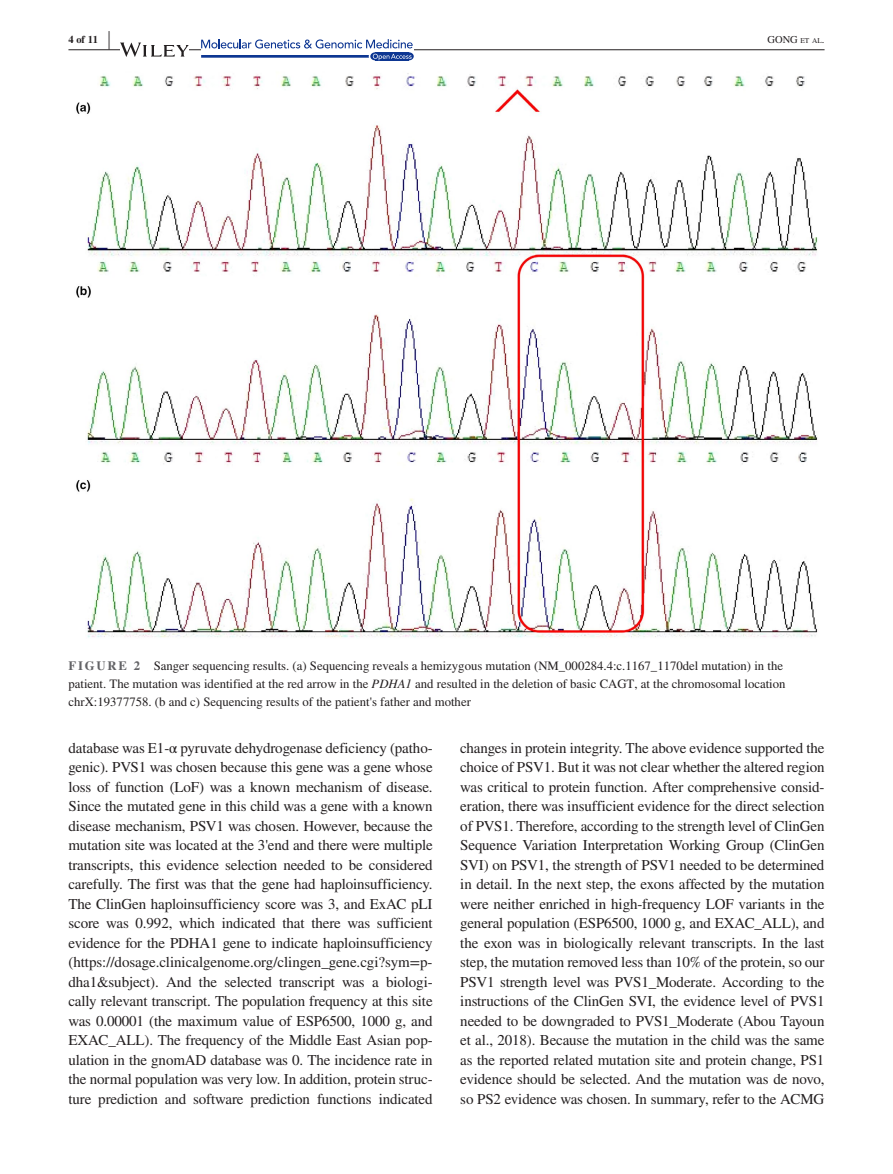
<style>
.page{position:relative;width:893px;height:1174px;background:#fff}
.page>*{position:absolute;margin:0;border:0;box-sizing:border-box;transform-origin:0 0}
.t1{font:700 25.95px "STIX";color:#231f20;scale:.36 1}
.t2{font:15px/19.5px "STIX";letter-spacing:-.01em;color:#231f20;text-align:justify}
.t3{font:12.75px/18px "STIX";color:#231f20}
.t4{font:10.5px "STIX";color:#231f20}
.t5{font:700 10.5px "STIX";color:#231f20}
.s1{font-size:7.35px}
.s2{font-weight:700;color:#636366}
.s3{font-style:italic}
</style>
<div class="page">
<hr style="left:68px;top:49px;width:756px;height:1px;background:#231f20">
<svg style="left:120px;top:43px;width:69px;height:14px"></svg>
<svg style="left:201px;top:39px;width:212px;height:21px"></svg>
<img style="left:76px;top:73px;width:742px;height:565px">
<p class="t5" style="left:68px;top:33px;width:31px">4 of 11</p>
<h1 class="t1" style="left:108px;top:24px;width:7px">|</h1>
<p class="t4" style="left:768px;top:32px;width:58px">GONG <span class="s1">et al</span>.</p>
<p class="t3" style="left:68px;top:658px;width:719px"><span class="s2">FIGURE 2</span> Sanger sequencing results. (a) Sequencing reveals a hemizygous mutation (NM_000284.4:c.1167_1170del mutation) in the patient. The mutation was identified at the red arrow in the <span class="s3">PDHA1</span> and resulted in the deletion of basic CAGT, at the chromosomal location chrX:19377758. (b and c) Sequencing results of the patient's father and mother</p>
<p class="t2" style="left:68px;top:739px;width:366px">database was E1-α pyruvate dehydrogenase deficiency (patho&shy;genic). PVS1 was chosen because this gene was a gene whose loss of function (LoF) was a known mechanism of disease.<br>Since the mutated gene in this child was a gene with a known disease mechanism, PSV1 was chosen. However, because the mutation site was located at the 3'end and there were multiple transcripts, this evidence selection needed to be considered carefully. The first was that the gene had haploinsufficiency.<br>The ClinGen haploinsufficiency score was 3, and ExAC pLI score was 0.992, which indicated that there was sufficient evidence for the PDHA1 gene to indicate haploinsufficiency (https://dosage.clinicalgenome.org/clingen_gene.cgi?sym=p&shy;dha1&amp;subject). And the selected transcript was a biologi&shy;cally relevant transcript. The population frequency at this site was 0.00001 (the maximum value of ESP6500, 1000 g, and EXAC_ALL). The frequency of the Middle East Asian pop&shy;ulation in the gnomAD database was 0. The incidence rate in the normal population was very low. In addition, protein struc&shy;ture prediction and software prediction functions indicated</p>
<p class="t2" style="left:460px;top:739px;width:366px">changes in protein integrity. The above evidence supported the choice of PSV1. But it was not clear whether the altered region was critical to protein function. After comprehensive consid&shy;eration, there was insufficient evidence for the direct selection of PVS1. Therefore, according to the strength level of ClinGen Sequence Variation Interpretation Working Group (ClinGen SVI) on PSV1, the strength of PSV1 needed to be determined in detail. In the next step, the exons affected by the mutation were neither enriched in high-frequency LOF variants in the general population (ESP6500, 1000 g, and EXAC_ALL), and the exon was in biologically relevant transcripts. In the last step, the mutation removed less than 10% of the protein, so our PSV1 strength level was PVS1_Moderate. According to the instructions of the ClinGen SVI, the evidence level of PVS1 needed to be downgraded to PVS1_Moderate (Abou Tayoun et al., 2018). Because the mutation in the child was the same as the reported related mutation site and protein change, PS1 evidence should be selected. And the mutation was de novo, so PS2 evidence was chosen. In summary, refer to the ACMG</p>
</div>
